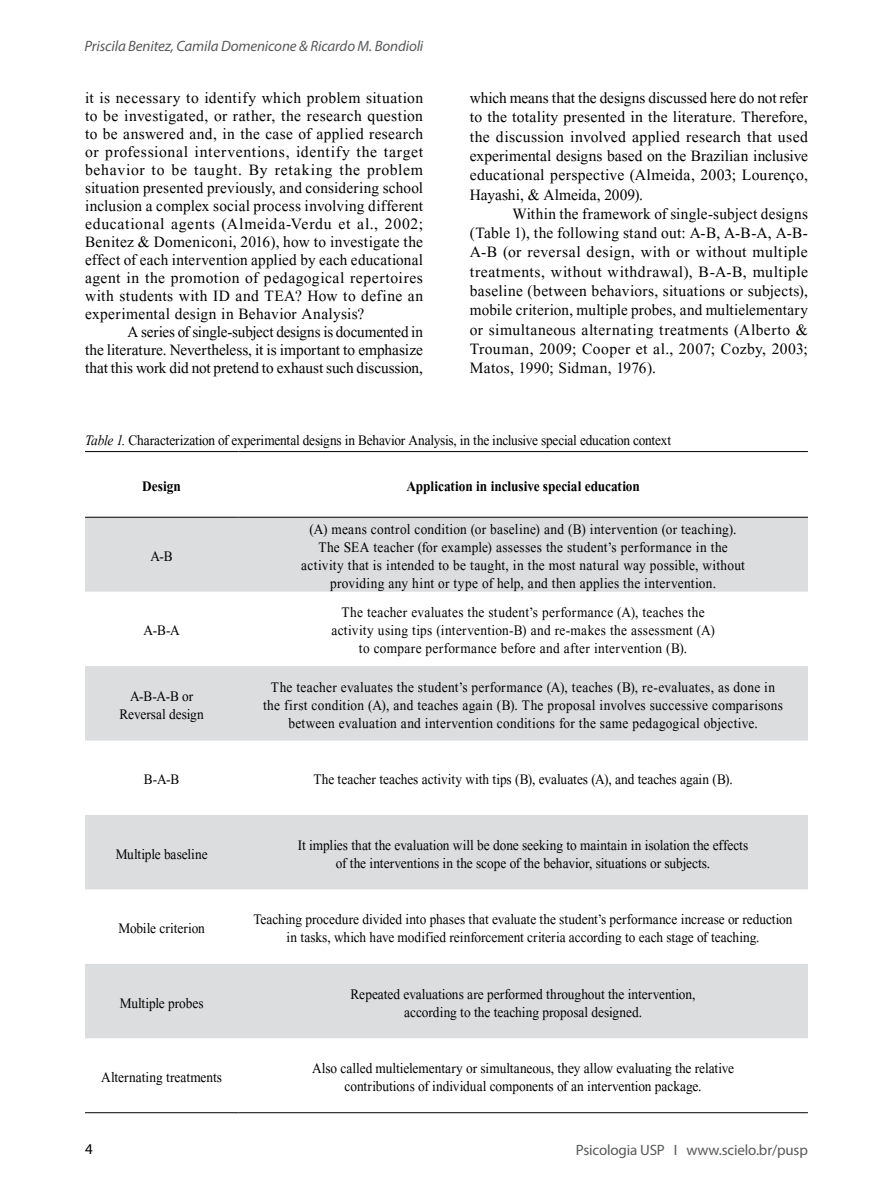
<style>
.page{position:relative;width:893px;height:1191px;background:#fff}
.page>*{position:absolute;margin:0;border:0;box-sizing:border-box;transform-origin:0 0}
.TEXTO{font:19.5px/19.4px "Aparajita";letter-spacing:.015em;color:#000;text-align:justify}
.TEXTO-2{font:19.5px/18px "Aparajita";letter-spacing:.015em;color:#000;text-align:justify;scale:.96 1}
.tabela-corpo{font:18px/18px "Aparajita";letter-spacing:.01em;color:#000;text-align:center;scale:.92 1}
.tabela_figura-titulo{font:18px "Aparajita";letter-spacing:-.01em;color:#000;scale:.92 1}
.tabela-gravata{font:700 18px "Aparajita";letter-spacing:-.005em;color:#000;scale:.92 1}
.t1{font:italic 15px "Myriad Pro";letter-spacing:-.01em;color:#58595b}
.t2{font:15px "Myriad Pro";letter-spacing:-.01em;color:#58595b}
.t3{font:15px "Myriad Pro";color:#000}
.s1{font-style:italic}
</style>
<div class="page">
<svg style="left:85px;top:518px;width:723px;height:520px;fill:#dcddde"></svg>
<hr style="left:85px;top:451px;width:153px;height:1px;background:#000">
<hr style="left:238px;top:451px;width:570px;height:1px;background:#000">
<hr style="left:85px;top:517px;width:153px;height:1px;background:#000">
<hr style="left:238px;top:517px;width:570px;height:1px;background:#000">
<hr style="left:85px;top:1112px;width:153px;height:1px;background:#000">
<hr style="left:238px;top:1112px;width:570px;height:1px;background:#000">
<p class="t1" style="left:85px;top:37px;width:340px">Priscila Benitez, Camila Domenicone &amp; Ricardo M. Bondioli</p>
<p class="TEXTO" style="left:85px;top:90px;width:340px;line-height:18px">it is necessary to identify which problem situation to be investigated, or rather, the research question to be answered and, in the case of applied research or professional interventions, identify the target behavior to be taught. By retaking the problem situation presented previously, and considering school inclusion a complex social process involving different educational agents (Almeida-Verdu et al., 2002; Benitez &amp; Domeniconi, 2016), how to investigate the effect of each intervention applied by each educational agent in the promotion of pedagogical repertoires with students with ID and TEA? How to define an experimental design in Behavior Analysis?</p>
<p class="TEXTO-2" style="left:85px;top:324px;width:354px;text-indent:43px">A series of single-subject designs is documented in the literature. Nevertheless, it is important to emphasize that this work did not pretend to exhaust such discussion,</p>
<p class="TEXTO" style="left:470px;top:89px;width:340px">which means that the designs discussed here do not refer to the totality presented in the literature. Therefore, the discussion involved applied research that used experimental designs based on the Brazilian inclusive educational perspective (Almeida, 2003; Lourenço, Hayashi, &amp; Almeida, 2009).</p>
<p class="TEXTO" style="left:470px;top:205px;width:340px;text-indent:43px">Within the framework of single-subject designs (Table 1), the following stand out: A-B, A-B-A, A-B-A-B (or reversal design, with or without multiple treatments, without withdrawal), B-A-B, multiple baseline (between behaviors, situations or subjects), mobile criterion, multiple probes, and multielementary or simultaneous alternating treatments (Alberto &amp; Trouman, 2009; Cooper et al., 2007; Cozby, 2003; Matos, 1990; Sidman, 1976).</p>
<p class="tabela_figura-titulo" style="left:85px;top:429px;width:638px"><span class="s1">Table 1.</span> Characterization of experimental designs in Behavior Analysis, in the inclusive special education context</p>
<p class="tabela-gravata" style="left:142px;top:475px;width:44px">Design</p>
<p class="tabela-gravata" style="left:406px;top:475px;width:255px">Application in inclusive special education</p>
<p class="tabela-corpo" style="left:150px;top:548px;width:26px">A-B</p>
<p class="tabela-corpo" style="left:144px;top:622px;width:41px">A-B-A</p>
<p class="tabela-corpo" style="left:301px;top:521px;width:484px">(A) means control condition (or baseline) and (B) intervention (or teaching).<br>The SEA teacher (for example) assesses the student’s performance in the activity that is intended to be taught, in the most natural way possible, without providing any hint or type of help, and then applies the intervention.</p>
<p class="tabela-corpo" style="left:331px;top:604px;width:418px">The teacher evaluates the student’s performance (A), teaches the activity using tips (intervention-B) and re-makes the assessment (A) to compare performance before and after intervention (B).</p>
<p class="tabela-corpo" style="left:119px;top:688px;width:93px">A-B-A-B or<br>Reversal design</p>
<p class="tabela-corpo" style="left:263px;top:679px;width:567px">The teacher evaluates the student’s performance (A), teaches (B), re-evaluates, as done in the first condition (A), and teaches again (B). The proposal involves successive comparisons between evaluation and intervention conditions for the same pedagogical objective.</p>
<p class="tabela-corpo" style="left:144px;top:771px;width:40px">B-A-B</p>
<p class="tabela-corpo" style="left:313px;top:771px;width:457px">The teacher teaches activity with tips (B), evaluates (A), and teaches again (B).</p>
<p class="tabela-corpo" style="left:116px;top:845px;width:101px">Multiple baseline</p>
<p class="tabela-corpo" style="left:298px;top:836px;width:491px">It implies that the evaluation will be done seeking to maintain in isolation the effects of the interventions in the scope of the behavior, situations or subjects.</p>
<p class="tabela-corpo" style="left:118px;top:920px;width:95px">Mobile criterion</p>
<p class="tabela-corpo" style="left:254px;top:911px;width:587px">Teaching procedure divided into phases that evaluate the student’s performance increase or reduction in tasks, which have modified reinforcement criteria according to each stage of teaching.</p>
<p class="tabela-corpo" style="left:120px;top:994px;width:93px">Multiple probes</p>
<p class="tabela-corpo" style="left:351px;top:985px;width:376px">Repeated evaluations are performed throughout the intervention, according to the teaching proposal designed.</p>
<p class="tabela-corpo" style="left:101px;top:1068px;width:133px">Alternating treatments</p>
<p class="tabela-corpo" style="left:312px;top:1059px;width:460px">Also called multielementary or simultaneous, they allow evaluating the relative contributions of individual components of an intervention package.</p>
<p class="t3" style="left:85px;top:1139px;width:9px">4</p>
<p class="t2" style="left:576px;top:1140px;width:234px">Psicologia USP I www.scielo.br/pusp</p>
</div>
